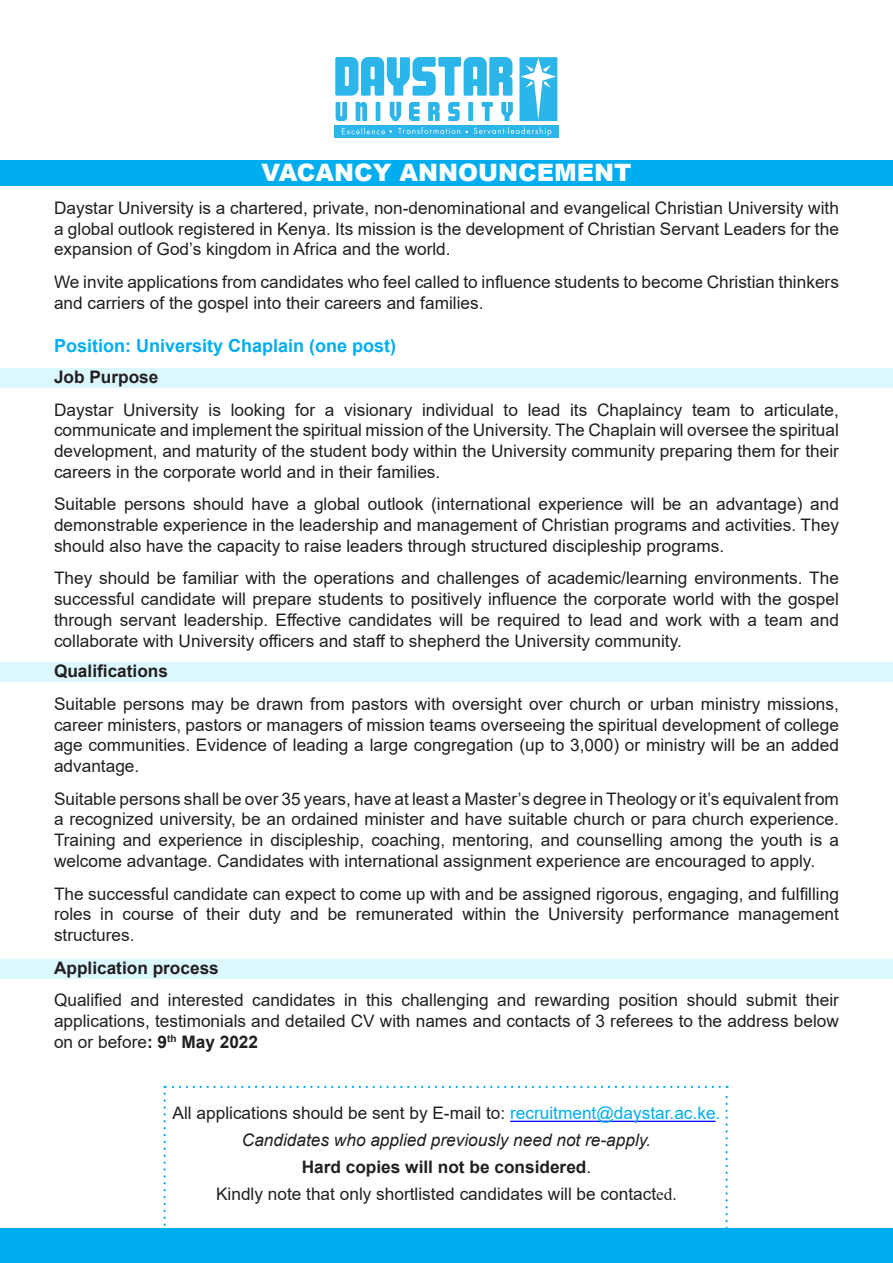
<style>
.page{position:relative;width:893px;height:1263px;background:#fff}
.page>*{position:absolute;margin:0;border:0;box-sizing:border-box;transform-origin:0 0}
.Default{font:900 24px "Arial";color:#fff}
.t1{font:700 18px "Arial";color:#00aeef}
.t2{font:17.25px/20.7px "Arial";color:#231f20;text-align:justify}
.t3{font:700 17.25px "Arial";color:#231f20}
.t4{font:italic 17.25px "Arial";color:#231f20}
.s1{font-weight:700}
.s2{color:#00aeef}
.s3{font-weight:400}
.s4{font-family:"Times New Roman"}
</style>
<div class="page">
<div style="left:0;top:368px;width:893px;height:20px;background:#dcf8ff"></div>
<div style="left:0;top:662px;width:893px;height:20px;background:#dcf8ff"></div>
<div style="left:0;top:959px;width:893px;height:20px;background:#dcf8ff"></div>
<div style="left:0;top:160px;width:893px;height:26px;background:#00aeef"></div>
<div style="left:334px;top:126px;width:225px;height:12px;background:#2bb5e8"></div>
<svg style="left:336px;top:102px;width:177px;height:19px"></svg>
<svg style="left:335px;top:57px;width:177px;height:39px"></svg>
<svg style="left:519px;top:57px;width:38px;height:64px"></svg>
<svg style="left:474px;top:127px;width:77px;height:9px"></svg>
<svg style="left:342px;top:128px;width:50px;height:6px"></svg>
<svg style="left:398px;top:127px;width:70px;height:7px"></svg>
<svg style="left:163px;top:1086px;width:565px;height:142px"></svg>
<div style="left:0;top:1228px;width:893px;height:35px;background:#00aeef"></div>
<p class="Default" style="left:261px;top:155px;width:372px">VACANCY ANNOUNCEMENT</p>
<p class="t2" style="left:54px;top:197px;width:786px">Daystar University is a chartered, private, non-denominational and evangelical Christian University with a global outlook registered in Kenya. Its mission is the development of Christian Servant Leaders for the expansion of God’s kingdom in Africa and the world.</p>
<p class="t2" style="left:54px;top:272px;width:786px">We invite applications from candidates who feel called to influence students to become Christian thinkers and carriers of the gospel into their careers and families.</p>
<p class="t1" style="left:54px;top:333px;width:344px">Position: University Chaplain (one post)</p>
<p class="t3" style="left:54px;top:365px;width:106px">Job Purpose</p>
<p class="t2" style="left:54px;top:399px;width:786px">Daystar University is looking for a visionary individual to lead its Chaplaincy team to articulate, communicate and implement the spiritual mission of the University. The Chaplain will oversee the spiritual development, and maturity of the student body within the University community preparing them for their careers in the corporate world and in their families.</p>
<p class="t2" style="left:54px;top:494px;width:786px">Suitable persons should have a global outlook (international experience will be an advantage) and demonstrable experience in the leadership and management of Christian programs and activities. They should also have the capacity to raise leaders through structured discipleship programs.</p>
<p class="t2" style="left:54px;top:568px;width:786px">They should be familiar with the operations and challenges of academic/learning environments. The successful candidate will prepare students to positively influence the corporate world with the gospel through servant leadership. Effective candidates will be required to lead and work with a team and collaborate with University officers and staff to shepherd the University community.</p>
<p class="t3" style="left:54px;top:659px;width:116px">Qualifications</p>
<p class="t2" style="left:54px;top:693px;width:786px">Suitable persons may be drawn from pastors with oversight over church or urban ministry missions, career ministers, pastors or managers of mission teams overseeing the spiritual development of college age communities. Evidence of leading a large congregation (up to 3,000) or ministry will be an added advantage.</p>
<p class="t2" style="left:54px;top:788px;width:786px">Suitable persons shall be over 35 years, have at least a Master’s degree in Theology or it’s equivalent from a recognized university, be an ordained minister and have suitable church or para church experience.<br>Training and experience in discipleship, coaching, mentoring, and counselling among the youth is a welcome advantage. Candidates with international assignment experience are encouraged to apply.</p>
<p class="t2" style="left:54px;top:883px;width:786px">The successful candidate can expect to come up with and be assigned rigorous, engaging, and fulfilling roles in course of their duty and be remunerated within the University performance management structures.</p>
<p class="t3" style="left:54px;top:955px;width:166px">Application process</p>
<p class="t2" style="left:54px;top:990px;width:786px">Qualified and interested candidates in this challenging and rewarding position should submit their applications, testimonials and detailed CV with names and contacts of 3 referees to the address below on or before<span class="s1">: 9</span><sup>th</sup> <span class="s1">May 2022</span></p>
<p class="t2" style="left:173px;top:1103px;width:549px">All applications should be sent by E-mail to: <span class="s2">recruitment@daystar.ac.ke.</span></p>
<p class="t4" style="left:242px;top:1129px;width:411px">Candidates who applied previously need not re-apply.</p>
<p class="t3" style="left:302px;top:1155px;width:291px">Hard copies will not be considered<span class="s3">.</span></p>
<p class="t2" style="left:216px;top:1184px;width:462px">Kindly note that only shortlisted candidates will be contact<span class="s4">ed.</span></p>
</div>
